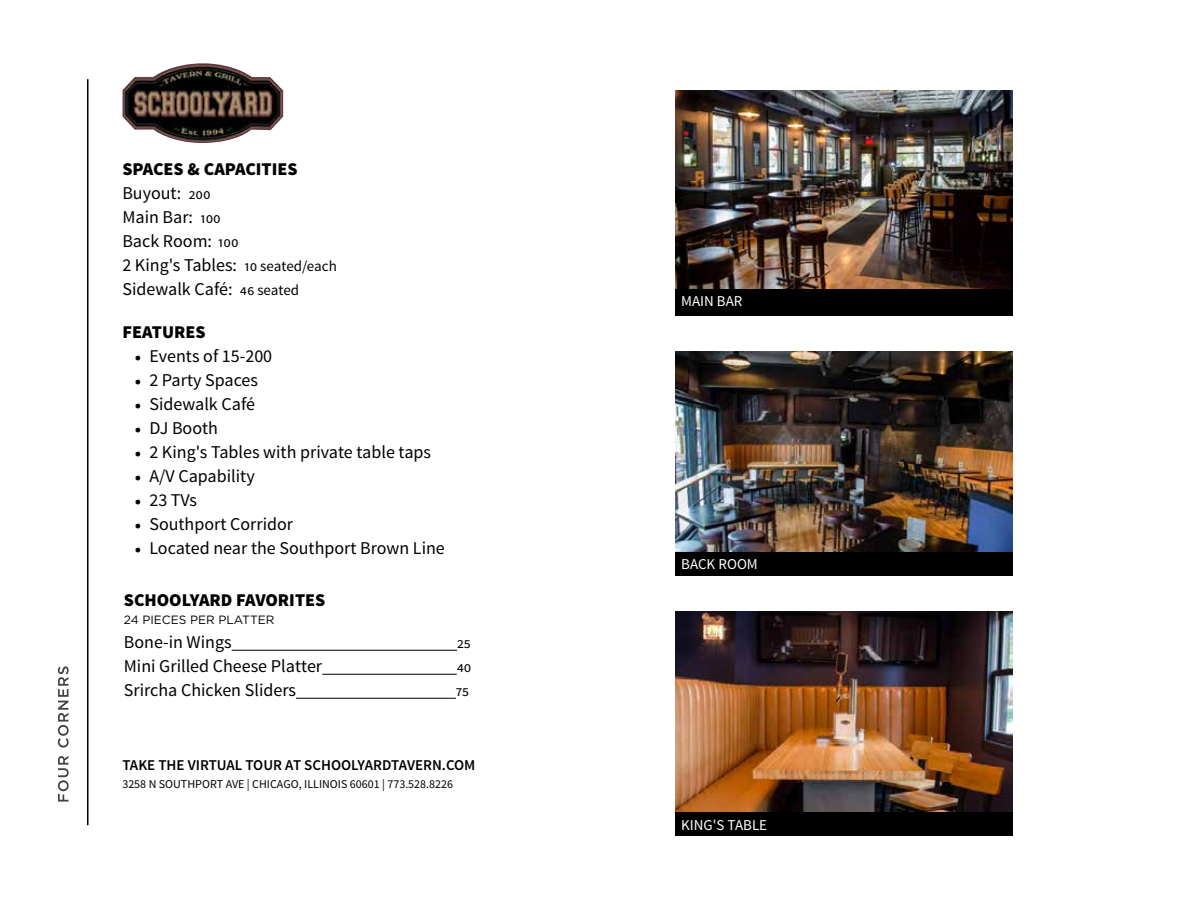
<style>
.page{position:relative;width:1188px;height:918px;background:#fff}
.page>*{position:absolute;margin:0;border:0;box-sizing:border-box;transform-origin:0 0}
.t1{font:18px/24px "Source Sans Pro";color:#000}
.t2{font:900 18px "Source Sans Pro";color:#000}
.t3{font:600 15px "Source Sans Pro";color:#000}
.t4{font:15px "Source Sans Pro";color:#fff}
.t5{font:15px "Source Sans Pro";color:#000}
.t6{font:12px "Source Sans Pro";color:#000}
.t7{font:12px "Gotham";color:#000}
.s1{font-weight:900}
.s2{font-size:15px}
.s3{font-family:"Minion Pro"}
</style>
<div class="page">
<img style="left:675px;top:352px;width:338px;height:200px">
<img style="left:675px;top:612px;width:338px;height:201px">
<img style="left:675px;top:90px;width:338px;height:199px">
<img style="left:122px;top:63px;width:161px;height:80px">
<div style="left:675px;top:289px;width:338px;height:26px;background:#000"></div>
<div style="left:675px;top:552px;width:338px;height:24px;background:#000"></div>
<div style="left:675px;top:813px;width:338px;height:23px;background:#000"></div>
<hr style="left:87px;top:79px;width:1px;height:746px;background:#000">
<hr style="left:232px;top:650px;width:225px;height:1px;background:#000">
<hr style="left:322px;top:674px;width:135px;height:1px;background:#000">
<hr style="left:296px;top:698px;width:160px;height:1px;background:#000">
<svg style="left:58px;top:756px;width:11px;height:46px"></svg>
<svg style="left:58px;top:666px;width:11px;height:82px"></svg>
<p class="t1" style="left:122px;top:157px;width:216px"><span class="s1">SPACES &amp; CAPACITIES<br></span>Buyout: <span class="s2">200<br></span>Main Bar: <span class="s2">100<br></span>Back Room: <span class="s2">100<br></span>2 King's Tables: <span class="s2">10 seated/each<br></span>Sidewalk Café: <span class="s2">46 seated</span></p>
<p class="t2" style="left:122px;top:320px;width:85px">FEATURES</p>
<p class="t1" style="left:134px;top:344px;width:139px"><span class="s3">•</span> Events of 15-200</p>
<p class="t1" style="left:134px;top:368px;width:125px"><span class="s3">•</span> 2 Party Spaces</p>
<p class="t1" style="left:134px;top:392px;width:122px"><span class="s3">•</span> Sidewalk Café</p>
<p class="t1" style="left:134px;top:416px;width:85px"><span class="s3">•</span> DJ Booth</p>
<p class="t1" style="left:134px;top:440px;width:298px"><span class="s3">•</span> 2 King's Tables with private table taps</p>
<p class="t1" style="left:134px;top:464px;width:122px"><span class="s3">•</span> A/V Capability</p>
<p class="t1" style="left:134px;top:488px;width:64px"><span class="s3">•</span> 23 TVs</p>
<p class="t1" style="left:134px;top:512px;width:160px"><span class="s3">•</span> Southport Corridor</p>
<p class="t1" style="left:134px;top:536px;width:312px"><span class="s3">•</span> Located near the Southport Brown Line</p>
<p class="t2" style="left:124px;top:589px;width:203px">SCHOOLYARD FAVORITES</p>
<p class="t7" style="left:124px;top:614px;width:152px">24 PIECES PER PLATTER</p>
<p class="t1" style="left:124px;top:631px;width:109px">Bone-in Wings</p>
<p class="t5" style="left:457px;top:634px;width:15px">25</p>
<p class="t1" style="left:124px;top:655px;width:200px">Mini Grilled Cheese Platter</p>
<p class="t5" style="left:457px;top:658px;width:16px">40</p>
<p class="t1" style="left:124px;top:679px;width:174px">Srircha Chicken Sliders</p>
<p class="t5" style="left:456px;top:682px;width:15px">75</p>
<p class="t3" style="left:122px;top:755px;width:355px">TAKE THE VIRTUAL TOUR AT SCHOOLYARDTAVERN.COM</p>
<p class="t6" style="left:122px;top:777px;width:332px">3258 N SOUTHPORT AVE | CHICAGO, ILLINOIS 60601 | 773.528.8226</p>
<p class="t4" style="left:681px;top:292px;width:63px">MAIN BAR</p>
<p class="t4" style="left:681px;top:555px;width:78px">BACK ROOM</p>
<p class="t4" style="left:681px;top:816px;width:87px">KING'S TABLE</p>
</div>
